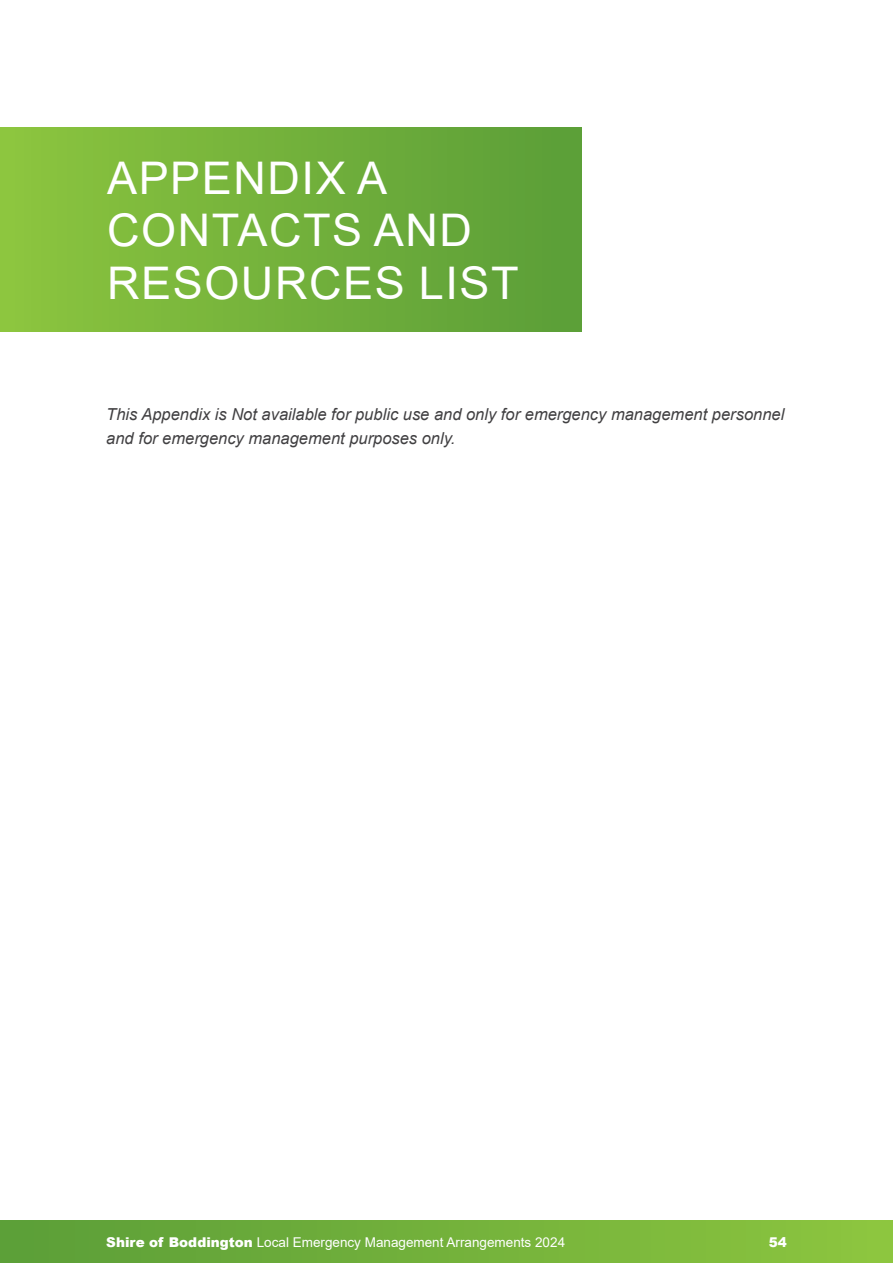
<style>
.page{position:relative;width:893px;height:1263px;background:#fff}
.page>*{position:absolute;margin:0;border:0;box-sizing:border-box;transform-origin:0 0}
.t1{font:45px/52.5px "Arial";letter-spacing:.035em;color:#fff}
.t2{font:italic 16.5px/24px "Arial";color:#414042}
.t3{font:13.5px "Arial";color:#fff}
.t4{font:900 13.5px "Arial";color:#fff}
.s1{font-weight:900}
</style>
<div class="page">
<div style="left:0;top:128px;width:581px;height:204px;background:linear-gradient(to right,#8cc53f,#5a9e38)"></div>
<div style="left:0;top:1220px;width:893px;height:43px;background:linear-gradient(to right,#5b9e38,#8cc53f)"></div>
<h1 class="t1" style="left:107px;top:151px;width:413px">APPENDIX A<br>CONTACTS AND<br>RESOURCES LIST</h1>
<p class="t2" style="left:106px;top:403px;width:680px">This Appendix is Not available for public use and only for emergency management personnel and for emergency management purposes only.</p>
<p class="t3" style="left:106px;top:1233px;width:460px"><span class="s1">Shire of Boddington</span> Local Emergency Management Arrangements 2024</p>
<p class="t4" style="left:769px;top:1233px;width:20px">54</p>
</div>
